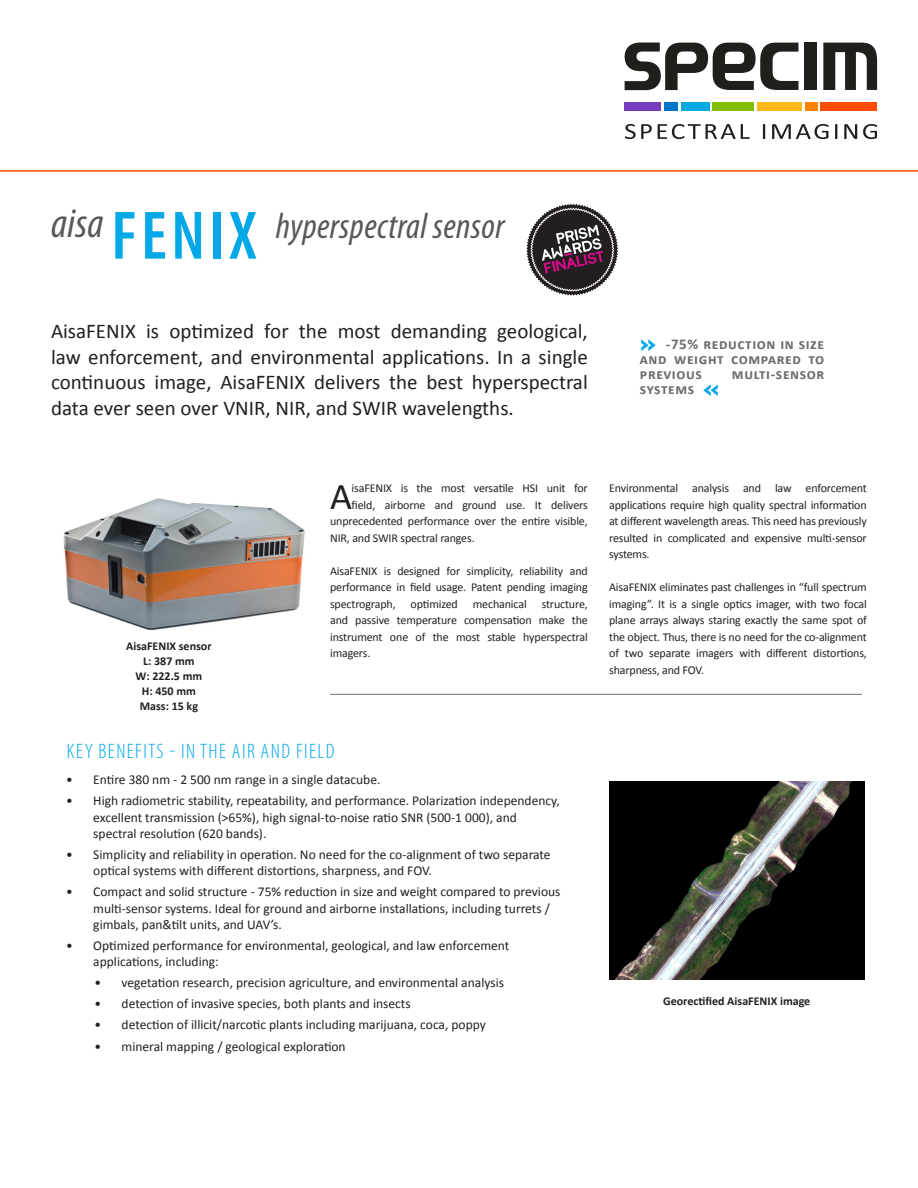
<style>
.page{position:relative;width:918px;height:1188px;background:#fff}
.page>*{position:absolute;margin:0;border:0;box-sizing:border-box;transform-origin:0 0}
.t1{font:600 condensed 69px "Myriad Pro";letter-spacing:.06em;color:#00a8e7}
.t2{font:italic condensed 42px "Myriad Pro";color:#57585a}
.Bodytext_angfang{font:37.95px "Calibri";color:#231f20}
.Picture_text{font:italic condensed 36.45px "Myriad Pro";letter-spacing:.01em;color:#57585a}
.taulukko_otsikko{font:700 30px "Scala Sans OT";color:#00a8e7}
.Ingress{font:21px/25.5px "Calibri";color:#231f20;text-align:justify}
.Picture_text-2{font:300 condensed 21px "Myriad Pro";letter-spacing:.07em;color:#00a8e7}
.taulukko_otsikko-2{font:700 15px/15px "Calibri";letter-spacing:.04em;color:#6c6d70;text-align:justify}
.Picture_text-3{font:13.5px/16.5px "Calibri";color:#231f20}
.Bodytext_angfang-2{font:12px/16.5px "Calibri";letter-spacing:-.01em;color:#231f20;text-align:justify}
.Picture_text-4{font:700 12px/15px "Calibri";color:#231f20;text-align:center}
</style>
<div class="page">
<hr style="left:330px;top:694px;width:532px;height:1px;background:#6c6d70">
<img style="left:609px;top:781px;width:255px;height:199px">
<img style="left:63px;top:498px;width:242px;height:132px">
<svg style="left:526px;top:204px;width:92px;height:92px"></svg>
<svg style="left:625px;top:124px;width:27px;height:15px"></svg>
<svg style="left:658px;top:124px;width:92px;height:15px"></svg>
<svg style="left:763px;top:124px;width:2px;height:15px"></svg>
<svg style="left:772px;top:124px;width:57px;height:15px"></svg>
<svg style="left:835px;top:124px;width:2px;height:15px"></svg>
<svg style="left:844px;top:124px;width:13px;height:15px"></svg>
<svg style="left:863px;top:124px;width:14px;height:15px"></svg>
<div style="left:805px;top:43px;width:12px;height:47px;background:#1f1f1c"></div>
<svg style="left:823px;top:43px;width:54px;height:47px"></svg>
<svg style="left:625px;top:43px;width:174px;height:47px"></svg>
<div style="left:625px;top:102px;width:36px;height:9px;background:#783dbd"></div>
<div style="left:681px;top:102px;width:28px;height:9px;background:#00a8e0"></div>
<div style="left:713px;top:102px;width:41px;height:9px;background:#82bd00"></div>
<div style="left:805px;top:102px;width:12px;height:9px;background:#ff8200"></div>
<div style="left:820px;top:102px;width:57px;height:9px;background:#ff4d00"></div>
<div style="left:757px;top:102px;width:45px;height:9px;background:#ffb81a"></div>
<div style="left:664px;top:102px;width:14px;height:9px;background:#0075c9"></div>
<hr style="left:0;top:170px;width:918px;height:2px;background:#ff4d00">
<p class="t2" style="left:51px;top:198px;width:54px">aisa</p>
<p class="t1" style="left:111px;top:193px;width:147px">FENIX</p>
<p class="Picture_text" style="left:276px;top:204px;width:230px">hyperspectral sensor</p>
<p class="Ingress" style="left:51px;top:319px;width:538px">AisaFENIX is optimized for the most demanding geological, law enforcement, and environmental applications. In a single continuous image, AisaFENIX delivers the best hyperspectral data ever seen over VNIR, NIR, and SWIR wavelengths.</p>
<p class="taulukko_otsikko" style="left:640px;top:325px;width:18px">»</p>
<p class="taulukko_otsikko-2" style="left:640px;top:337px;width:186px;text-indent:26px">-75% reduction in size and weight compared to previous</p>
<p class="taulukko_otsikko-2" style="left:732px;top:367px;width:94px">multi-sensor</p>
<p class="taulukko_otsikko-2" style="left:640px;top:382px;width:56px">systems</p>
<p class="taulukko_otsikko" style="left:703px;top:370px;width:18px">«</p>
<p class="Picture_text-4" style="left:126px;top:638px;width:87px">AisaFENIX sensor</p>
<p class="Picture_text-4" style="left:136px;top:653px;width:68px">L: 387 mm<br>W: 222.5 mm<br>H: 450 mm</p>
<p class="Picture_text-4" style="left:140px;top:698px;width:60px">Mass: 15 kg</p>
<p class="Bodytext_angfang" style="left:330px;top:472px;width:23px">A</p>
<p class="Bodytext_angfang-2" style="left:352px;top:480px;width:238px">isaFENIX is the most versatile HSI unit for</p>
<p class="Bodytext_angfang-2" style="left:352px;top:497px;width:238px">field, airborne and ground use. It delivers</p>
<p class="Bodytext_angfang-2" style="left:330px;top:513px;width:259px">unprecedented performance over the entire visible,</p>
<p class="Bodytext_angfang-2" style="left:330px;top:530px;width:146px">NIR, and SWIR spectral ranges.</p>
<p class="Bodytext_angfang-2" style="left:330px;top:563px;width:259px">AisaFENIX is designed for simplicity, reliability and performance in field usage. Patent pending imaging spectrograph, optimized mechanical structure, and passive temperature compensation make the instrument one of the most stable hyperspectral imagers.</p>
<p class="Picture_text-2" style="left:67px;top:738px;width:269px">KEY BENEFITS - IN THE AIR AND FIELD</p>
<p class="Picture_text-3" style="left:66px;top:772px;width:316px">• Entire 380 nm - 2 500 nm range in a single datacube.</p>
<p class="Picture_text-3" style="left:93px;top:792px;width:468px;text-indent:-27px">• High radiometric stability, repeatability, and performance. Polarization independency, excellent transmission (&gt;65%), high signal-to-noise ratio SNR (500-1 000), and spectral resolution (620 bands).</p>
<p class="Picture_text-3" style="left:93px;top:846px;width:459px;text-indent:-27px">• Simplicity and reliability in operation. No need for the co-alignment of two separate optical systems with different distortions, sharpness, and FOV.</p>
<p class="Picture_text-3" style="left:93px;top:883px;width:469px;text-indent:-27px">• Compact and solid structure - 75% reduction in size and weight compared to previous multi-sensor systems. Ideal for ground and airborne installations, including turrets / gimbals, pan&amp;tilt units, and UAV’s.</p>
<p class="Picture_text-3" style="left:93px;top:937px;width:418px;text-indent:-27px">• Optimized performance for environmental, geological, and law enforcement applications, including:</p>
<p class="Picture_text-3" style="left:95px;top:974px;width:411px">• vegetation research, precision agriculture, and environmental analysis</p>
<p class="Picture_text-3" style="left:95px;top:995px;width:318px">• detection of invasive species, both plants and insects</p>
<p class="Picture_text-3" style="left:95px;top:1016px;width:393px">• detection of illicit/narcotic plants including marijuana, coca, poppy</p>
<p class="Picture_text-3" style="left:95px;top:1038px;width:253px">• mineral mapping / geological exploration</p>
<p class="Bodytext_angfang-2" style="left:609px;top:480px;width:259px">Environmental analysis and law enforcement applications require high quality spectral information at different wavelength areas. This need has previously resulted in complicated and expensive multi-sensor systems.</p>
<p class="Bodytext_angfang-2" style="left:609px;top:579px;width:259px">AisaFENIX eliminates past challenges in “full spectrum imaging”. It is a single optics imager, with two focal plane arrays always staring exactly the same spot of the object. Thus, there is no need for the co-alignment of two separate imagers with different distortions, sharpness, and FOV.</p>
<p class="Picture_text-4" style="left:663px;top:994px;width:149px">Georectified AisaFENIX image</p>
</div>
